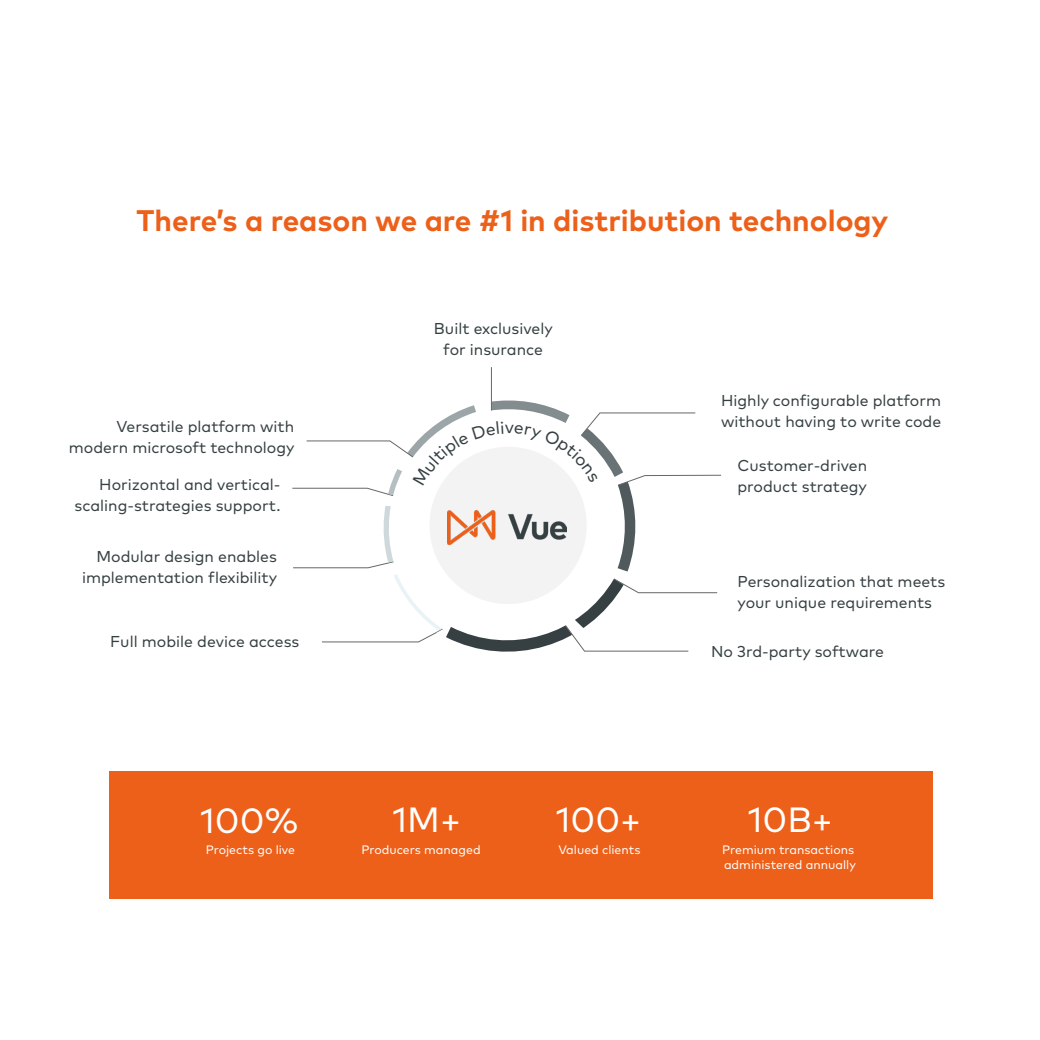
<style>
.page{position:relative;width:1040px;height:1040px;background:#fff}
.page>*{position:absolute;margin:0;border:0;box-sizing:border-box;transform-origin:0 0}
.t1{font:35px "Mark Pro";color:#fff}
.t2{font:700 29.75px "Mark Pro";color:#ed601a}
.t3{font:15.75px/21px "Mark Pro";color:#364043;text-align:right}
.t4{font:12.25px/14.7px "Mark Pro";color:#fff}
</style>
<div class="page">
<div style="left:109px;top:771px;width:823px;height:127px;background:#ed601a"></div>
<hr style="left:491px;top:367px;width:1px;height:43px;background:#666766">
<svg style="left:292px;top:399px;width:429px;height:253px"></svg>
<h2 class="t2" style="left:136px;top:198px;width:753px">There’s a reason we are #1 in distribution technology</h2>
<p class="t3" style="left:69px;top:414px;width:227px">Versatile platform with modern microsoft technology</p>
<p class="t3" style="left:75px;top:472px;width:207px">Horizontal and vertical&shy;scaling-strategies support.</p>
<p class="t3" style="left:82px;top:544px;width:197px">Modular design enables implementation flexibility</p>
<p class="t3" style="left:110px;top:629px;width:190px">Full mobile device access</p>
<p class="t3" style="left:434px;top:317px;width:120px;text-align:center">Built exclusively for insurance</p>
<p class="t3" style="left:721px;top:389px;width:221px;text-align:left">Highly configurable platform without having to write code</p>
<p class="t3" style="left:737px;top:454px;width:131px;text-align:left">Customer-driven product strategy</p>
<p class="t3" style="left:737px;top:569px;width:209px;text-align:left">Personalization that meets your unique requirements</p>
<p class="t3" style="left:711px;top:639px;width:174px">No 3rd-party software</p>
<h1 class="t1" style="left:200px;top:794px;width:100px">100%</h1>
<h1 class="t1" style="left:392px;top:793px;width:70px">1M+</h1>
<h1 class="t1" style="left:555px;top:793px;width:87px">100+</h1>
<h1 class="t1" style="left:747px;top:793px;width:87px">10B+</h1>
<p class="t4" style="left:206px;top:841px;width:91px">Projects go live</p>
<p class="t4" style="left:361px;top:841px;width:121px">Producers managed</p>
<p class="t4" style="left:558px;top:841px;width:84px">Valued clients</p>
<p class="t4" style="left:722px;top:841px;width:135px">Premium transactions administered annually</p>
</div>
